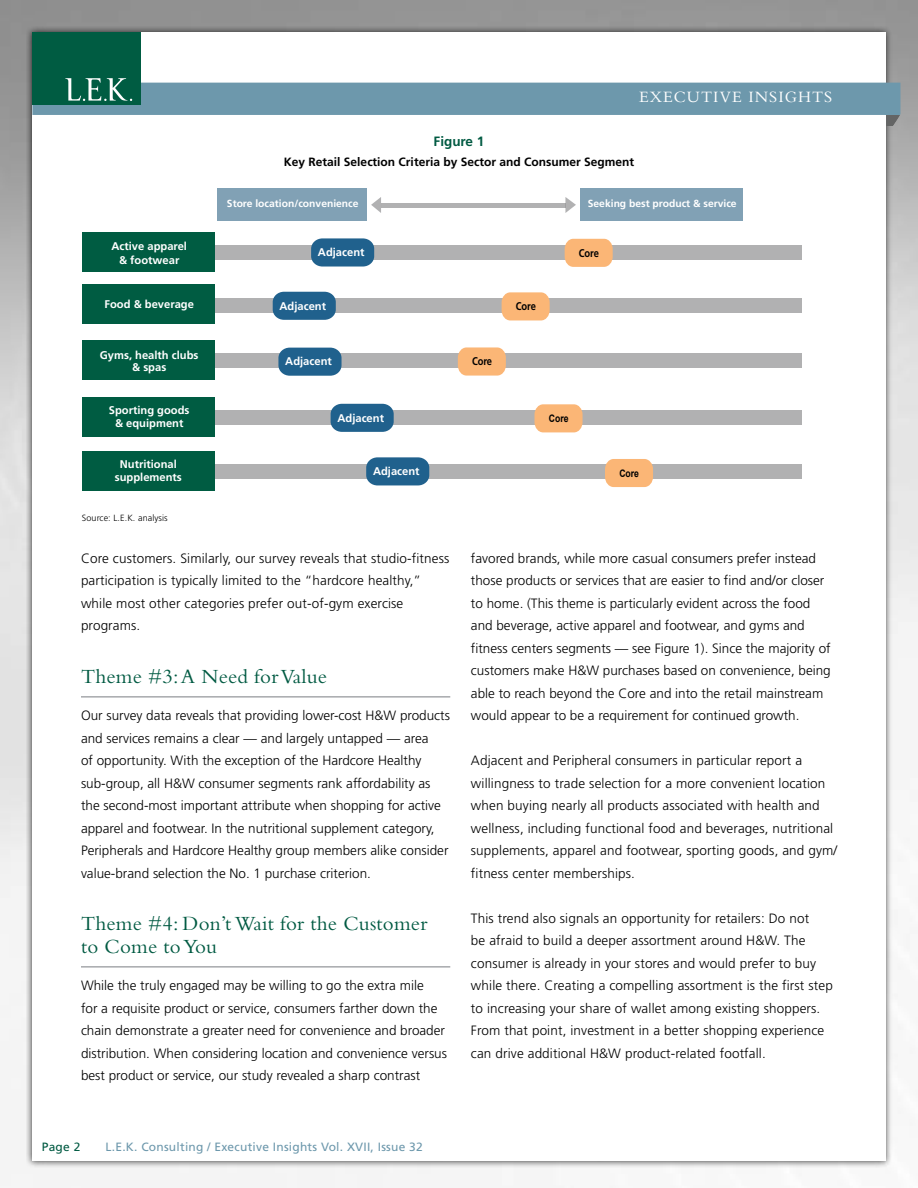
<style>
.page{position:relative;width:918px;height:1188px;background:#fff}
.page>*{position:absolute;margin:0;border:0;box-sizing:border-box;transform-origin:0 0}
.t1{font:21px/22.5px "Bembo Std";letter-spacing:.01em;color:#005a42}
.t2{font:16.5px "Bembo Std";letter-spacing:.06em;color:#fff}
.t3{font:300 13.5px/22.5px "Frutiger";color:#000}
.t4{font:700 13.5px "Frutiger";color:#005a42}
.t5{font:700 12px "Frutiger";color:#000}
.t6{font:12px "Frutiger";letter-spacing:.02em;color:#6d98ac}
.t7{font:12px "Frutiger";color:#005a42}
.t8{font:700 11.25px/12.9px "Frutiger";color:#fff;text-align:center}
.t9{font:700 11.25px "Frutiger";color:#000;scale:.84 1}
.t10{font:700 10.35px "Frutiger";color:#fff}
.t11{font:700 10.35px "Arial";color:#000;scale:.84 1}
.t12{font:300 9px "Frutiger";letter-spacing:.01em;color:#000}
</style>
<div class="page">
<div style="left:26px;top:26px;width:867px;height:1141px;background:#000;opacity:.75"></div>
<div style="left:32px;top:32px;width:854px;height:1129px;background:#fff"></div>
<div style="left:32px;top:32px;width:108px;height:73px;background:#005c42"></div>
<svg style="left:32px;top:78px;width:868px;height:48px"></svg>
<hr style="left:81px;top:696px;width:369px;height:2px;background:#a7a9ac">
<hr style="left:81px;top:966px;width:369px;height:2px;background:#a7a9ac">
<div style="left:217px;top:188px;width:150px;height:33px;background:#81a1b5"></div>
<div style="left:580px;top:188px;width:162px;height:33px;background:#81a1b5"></div>
<div style="left:215px;top:245px;width:587px;height:14px;background:#b1b1b2"></div>
<div style="left:215px;top:299px;width:587px;height:14px;background:#b1b1b2"></div>
<div style="left:215px;top:354px;width:587px;height:14px;background:#b1b1b2"></div>
<div style="left:215px;top:411px;width:587px;height:14px;background:#b1b1b2"></div>
<div style="left:215px;top:465px;width:587px;height:14px;background:#b1b1b2"></div>
<div style="left:381px;top:203px;width:185px;height:5px;background:#b1b1b2"></div>
<svg style="left:371px;top:197px;width:10px;height:16px"></svg>
<svg style="left:565px;top:197px;width:11px;height:16px"></svg>
<svg style="left:502px;top:292px;width:48px;height:28px"></svg>
<svg style="left:565px;top:239px;width:48px;height:28px"></svg>
<svg style="left:458px;top:347px;width:48px;height:29px"></svg>
<svg style="left:535px;top:404px;width:48px;height:28px"></svg>
<svg style="left:605px;top:459px;width:48px;height:28px"></svg>
<div style="left:82px;top:232px;width:133px;height:40px;background:#005c42"></div>
<div style="left:82px;top:284px;width:133px;height:39px;background:#005c42"></div>
<div style="left:82px;top:340px;width:133px;height:40px;background:#005c42"></div>
<div style="left:82px;top:397px;width:133px;height:39px;background:#005c42"></div>
<div style="left:82px;top:452px;width:133px;height:39px;background:#005c42"></div>
<div style="left:311px;top:238px;width:63px;height:29px;background:#20618d;border-radius:11px"></div>
<div style="left:273px;top:292px;width:63px;height:28px;background:#20618d;border-radius:11px"></div>
<div style="left:278px;top:348px;width:64px;height:28px;background:#20618d;border-radius:11px"></div>
<div style="left:331px;top:404px;width:63px;height:28px;background:#20618d;border-radius:11px"></div>
<div style="left:366px;top:457px;width:63px;height:28px;background:#20618d;border-radius:11px"></div>
<p class="t2" style="left:639px;top:87px;width:195px">Exe cutive insights</p>
<p class="t8" style="left:111px;top:239px;width:77px;line-height:13.8px">Active apparel &amp; footwear</p>
<p class="t8" style="left:105px;top:297px;width:91px">Food &amp; beverage</p>
<p class="t8" style="left:100px;top:348px;width:100px">Gyms, health clubs &amp; spas</p>
<p class="t8" style="left:109px;top:404px;width:82px">Sporting goods &amp; equipment</p>
<p class="t8" style="left:115px;top:458px;width:69px">Nutritional supplements</p>
<p class="t12" style="left:82px;top:512px;width:87px">Source: L.E.K. analysis</p>
<p class="t4" style="left:434px;top:133px;width:52px">Figure 1</p>
<p class="t5" style="left:284px;top:154px;width:352px">Key Retail Selection Criteria by Sector and Consumer Segment</p>
<p class="t10" style="left:227px;top:198px;width:133px">Store location/convenience</p>
<p class="t10" style="left:588px;top:197px;width:150px">Seeking best product &amp; service</p>
<p class="t8" style="left:318px;top:246px;width:48px">Adjacent</p>
<p class="t9" style="left:579px;top:246px;width:25px">Core</p>
<p class="t8" style="left:280px;top:299px;width:48px">Adjacent</p>
<p class="t9" style="left:516px;top:300px;width:25px">Core</p>
<p class="t8" style="left:285px;top:355px;width:48px">Adjacent</p>
<p class="t9" style="left:472px;top:355px;width:25px">Core</p>
<p class="t8" style="left:337px;top:411px;width:48px">Adjacent</p>
<p class="t11" style="left:549px;top:412px;width:25px">Core</p>
<p class="t8" style="left:373px;top:465px;width:48px">Adjacent</p>
<p class="t11" style="left:619px;top:466px;width:25px">Core</p>
<p class="t3" style="left:81px;top:547px;width:370px">Core customers. Similarly, our survey reveals that studio-fitness participation is typically limited to the “hardcore healthy,” while most other categories prefer out-of-gym exercise programs.</p>
<h1 class="t1" style="left:81px;top:664px;width:248px">Theme #3: A Need for Value</h1>
<p class="t3" style="left:81px;top:704px;width:371px">Our survey data reveals that providing lower-cost H&amp;W products and services remains a clear — and largely untapped — area<br>of opportunity. With the exception of the Hardcore Healthy sub-group, all H&amp;W consumer segments rank affordability as the second-most important attribute when shopping for active apparel and footwear. In the nutritional supplement category, Peripherals and Hardcore Healthy group members alike consider value-brand selection the No. 1 purchase criterion.</p>
<h1 class="t1" style="left:81px;top:912px;width:348px">Theme #4: Don’t Wait for the Customer to Come to You</h1>
<p class="t3" style="left:81px;top:974px;width:368px">While the truly engaged may be willing to go the extra mile<br>for a requisite product or service, consumers farther down the chain demonstrate a greater need for convenience and broader distribution. When considering location and convenience versus best product or service, our study revealed a sharp contrast</p>
<p class="t3" style="left:471px;top:547px;width:361px">favored brands, while more casual consumers prefer instead those products or services that are easier to find and/or closer to home. (This theme is particularly evident across the food and beverage, active apparel and footwear, and gyms and fitness centers segments — see Figure 1). Since the majority of customers make H&amp;W purchases based on convenience, being able to reach beyond the Core and into the retail mainstream would appear to be a requirement for continued growth.</p>
<p class="t3" style="left:471px;top:749px;width:368px">Adjacent and Peripheral consumers in particular report a willingness to trade selection for a more convenient location when buying nearly all products associated with health and wellness, including functional food and beverages, nutritional supplements, apparel and footwear, sporting goods, and gym/ fitness center memberships.</p>
<p class="t3" style="left:471px;top:907px;width:363px">This trend also signals an opportunity for retailers: Do not<br>be afraid to build a deeper assortment around H&amp;W. The consumer is already in your stores and would prefer to buy while there. Creating a compelling assortment is the first step to increasing your share of wallet among existing shoppers.<br>From that point, investment in a better shopping experience can drive additional H&amp;W product-related footfall.</p>
<p class="t7" style="left:42px;top:1140px;width:40px">Page 2</p>
<p class="t6" style="left:106px;top:1140px;width:319px">L.E .K. Consulting / Executive Insights Vol. XVII, Issue 32</p>
</div>
